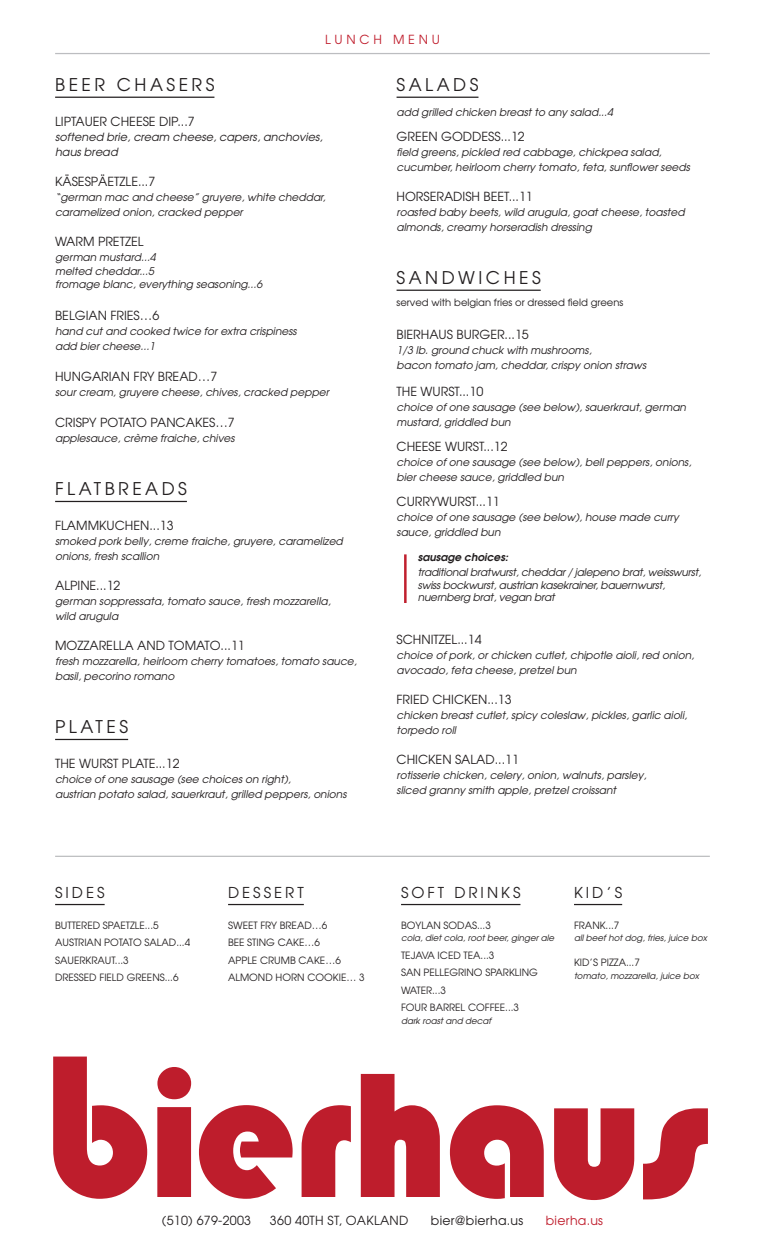
<style>
.page{position:relative;width:765px;height:1260px;background:#fff}
.page>*{position:absolute;margin:0;border:0;box-sizing:border-box;transform-origin:0 0}
.t1{font:17.5px "Avant Garde";letter-spacing:.2em;color:#231f20}
.t2{font:15px "Avant Garde";letter-spacing:.2em;color:#231f20}
.t3{font:12.5px "Avant Garde";color:#231f20}
.t4{font:12.5px "Avant Garde";letter-spacing:.02em;color:#231f20}
.t5{font:12.5px "Avant Garde";letter-spacing:.3em;color:#c01f2e}
.t6{font:12.5px "Avant Garde";letter-spacing:.02em;color:#c01f2e}
.t7{font:italic 11.25px/15px "Avant Garde";color:#231f20}
.t8{font:italic 10.62px/15px "Avant Garde";color:#231f20}
.t9{font:italic 10.62px/12.5px "Avant Garde";letter-spacing:-.02em;color:#231f20}
.t10{font:italic 600 10.62px "Avant Garde";color:#231f20}
.t11{font:10px/17.5px "Avant Garde";color:#231f20}
.t12{font:italic 8.75px "Avant Garde";color:#231f20}
</style>
<div class="page">
<svg style="left:53px;top:1057px;width:94px;height:142px"></svg>
<svg style="left:157px;top:1067px;width:34px;height:130px;background:#c53845"></svg>
<svg style="left:199px;top:1105px;width:94px;height:94px"></svg>
<svg style="left:302px;top:1105px;width:49px;height:92px"></svg>
<svg style="left:361px;top:1074px;width:79px;height:123px"></svg>
<svg style="left:450px;top:1105px;width:94px;height:94px"></svg>
<svg style="left:554px;top:1108px;width:80px;height:92px"></svg>
<svg style="left:643px;top:1108px;width:65px;height:91px"></svg>
<hr style="left:55px;top:97px;width:159px;height:1px;background:#231f20">
<hr style="left:55px;top:501px;width:132px;height:1px;background:#231f20">
<hr style="left:55px;top:739px;width:73px;height:1px;background:#231f20">
<hr style="left:397px;top:97px;width:81px;height:1px;background:#231f20">
<hr style="left:397px;top:290px;width:144px;height:1px;background:#231f20">
<hr style="left:55px;top:904px;width:50px;height:1px;background:#231f20">
<hr style="left:228px;top:904px;width:76px;height:1px;background:#231f20">
<hr style="left:401px;top:904px;width:119px;height:1px;background:#231f20">
<hr style="left:574px;top:904px;width:48px;height:1px;background:#231f20">
<hr style="left:55px;top:856px;width:655px;height:1px;background:#bcbdc0">
<hr style="left:55px;top:53px;width:655px;height:1px;background:#bcbdc0">
<hr style="left:404px;top:554px;width:3px;height:49px;background:#c01f2e">
<p class="t5" style="left:325px;top:32px;width:116px">LUNCH MENU</p>
<p class="t1" style="left:55px;top:74px;width:161px">BEER CHASERS</p>
<p class="t3" style="left:55px;top:114px;width:141px">LIPTAUER CHEESE DIP...7</p>
<p class="t7" style="left:55px;top:129px;width:269px">softened brie, cream cheese, capers, anchovies, haus bread</p>
<p class="t3" style="left:55px;top:174px;width:102px">KÄSESPÄETZLE...7</p>
<p class="t8" style="left:55px;top:189px;width:272px">“german mac and cheese” gruyere, white cheddar, caramelized onion, cracked pepper</p>
<p class="t3" style="left:55px;top:234px;width:90px">WARM PRETZEL</p>
<p class="t8" style="left:55px;top:249px;width:102px">german mustard...4</p>
<p class="t8" style="left:55px;top:263px;width:100px">melted cheddar...5</p>
<p class="t8" style="left:55px;top:277px;width:209px">fromage blanc, everything seasoning...6</p>
<p class="t3" style="left:55px;top:307px;width:106px">BELGIAN FRIES…6</p>
<p class="t8" style="left:55px;top:323px;width:243px">hand cut and cooked twice for extra crispiness</p>
<p class="t8" style="left:55px;top:338px;width:102px">add bier cheese...1</p>
<p class="t3" style="left:55px;top:369px;width:164px">HUNGARIAN FRY BREAD…7</p>
<p class="t8" style="left:55px;top:384px;width:275px">sour cream, gruyere cheese, chives, cracked pepper</p>
<p class="t3" style="left:55px;top:415px;width:181px">CRISPY POTATO PANCAKES…7</p>
<p class="t8" style="left:55px;top:431px;width:181px">applesauce, crème fraiche, chives</p>
<p class="t1" style="left:55px;top:478px;width:133px">FLATBREADS</p>
<p class="t3" style="left:55px;top:518px;width:120px">FLAMMKUCHEN...13</p>
<p class="t8" style="left:55px;top:534px;width:289px">smoked pork belly, creme fraiche, gruyere, caramelized onions, fresh scallion</p>
<p class="t3" style="left:55px;top:578px;width:67px">ALPINE...12</p>
<p class="t8" style="left:55px;top:594px;width:277px">german soppressata, tomato sauce, fresh mozzarella, wild arugula</p>
<p class="t3" style="left:55px;top:638px;width:191px">MOZZARELLA AND TOMATO...11</p>
<p class="t8" style="left:55px;top:654px;width:303px">fresh mozzarella, heirloom cherry tomatoes, tomato sauce, basil, pecorino romano</p>
<p class="t1" style="left:55px;top:716px;width:75px">PLATES</p>
<p class="t3" style="left:55px;top:756px;width:126px">THE WURST PLATE...12</p>
<p class="t8" style="left:55px;top:772px;width:293px">choice of one sausage (see choices on right),<br>austrian potato salad, sauerkraut, grilled peppers, onions</p>
<p class="t1" style="left:397px;top:74px;width:83px">SALADS</p>
<p class="t8" style="left:397px;top:104px;width:218px">add grilled chicken breast to any salad...4</p>
<p class="t3" style="left:397px;top:129px;width:130px">GREEN GODDESS...12</p>
<p class="t8" style="left:397px;top:144px;width:295px">field greens, pickled red cabbage, chickpea salad, cucumber, heirloom cherry tomato, feta, sunflower seeds</p>
<p class="t3" style="left:397px;top:189px;width:138px">HORSERADISH BEET...11</p>
<p class="t8" style="left:397px;top:204px;width:290px">roasted baby beets, wild arugula, goat cheese, toasted almonds, creamy horseradish dressing</p>
<p class="t1" style="left:397px;top:267px;width:146px">SANDWICHES</p>
<p class="t11" style="left:397px;top:294px;width:228px">served with belgian fries or dressed field greens</p>
<p class="t3" style="left:397px;top:327px;width:134px">BIERHAUS BURGER...15</p>
<p class="t8" style="left:397px;top:342px;width:251px">1/3 lb. ground chuck with mushrooms,<br>bacon tomato jam, cheddar, crispy onion straws</p>
<p class="t3" style="left:397px;top:384px;width:88px">THE WURST...10</p>
<p class="t8" style="left:397px;top:400px;width:291px">choice of one sausage (see below), sauerkraut, german mustard, griddled bun</p>
<p class="t3" style="left:397px;top:439px;width:113px">CHEESE WURST...12</p>
<p class="t8" style="left:397px;top:455px;width:296px">choice of one sausage (see below), bell peppers, onions, bier cheese sauce, griddled bun</p>
<p class="t3" style="left:397px;top:494px;width:105px">CURRYWURST...11</p>
<p class="t8" style="left:397px;top:510px;width:284px">choice of one sausage (see below), house made curry sauce, griddled bun</p>
<p class="t10" style="left:418px;top:551px;width:92px">sausage choices:</p>
<p class="t9" style="left:418px;top:566px;width:285px">traditional bratwurst, cheddar / jalepeno brat, weisswurst, swiss bockwurst, austrian kasekrainer, bauernwurst, nuernberg brat, vegan brat</p>
<p class="t3" style="left:397px;top:632px;width:87px">SCHNITZEL...14</p>
<p class="t8" style="left:397px;top:647px;width:299px">choice of pork, or chicken cutlet, chipotle aioli, red onion, avocado, feta cheese, pretzel bun</p>
<p class="t3" style="left:397px;top:692px;width:117px">FRIED CHICKEN...13</p>
<p class="t8" style="left:397px;top:707px;width:292px">chicken breast cutlet, spicy coleslaw, pickles, garlic aioli, torpedo roll</p>
<p class="t3" style="left:397px;top:752px;width:124px">CHICKEN SALAD...11</p>
<p class="t8" style="left:397px;top:767px;width:251px">rotisserie chicken, celery, onion, walnuts, parsley, sliced granny smith apple, pretzel croissant</p>
<p class="t2" style="left:55px;top:883px;width:51px">SIDES</p>
<p class="t11" style="left:55px;top:916px;width:105px">BUTTERED SPAETZLE...5</p>
<p class="t11" style="left:55px;top:934px;width:137px">AUSTRIAN POTATO SALAD...4</p>
<p class="t11" style="left:55px;top:951px;width:75px">SAUERKRAUT...3</p>
<p class="t11" style="left:55px;top:969px;width:125px">DRESSED FIELD GREENS...6</p>
<p class="t2" style="left:228px;top:883px;width:77px">DESSERT</p>
<p class="t11" style="left:228px;top:916px;width:101px">SWEET FRY BREAD…6</p>
<p class="t11" style="left:228px;top:934px;width:93px">BEE STING CAKE…6</p>
<p class="t11" style="left:228px;top:951px;width:114px">APPLE CRUMB CAKE…6</p>
<p class="t11" style="left:228px;top:969px;width:138px">ALMOND HORN COOKIE… 3</p>
<p class="t2" style="left:401px;top:883px;width:121px">SOFT DRINKS</p>
<p class="t11" style="left:401px;top:916px;width:91px">BOYLAN SODAS...3</p>
<p class="t12" style="left:401px;top:933px;width:155px">cola, diet cola, root beer, ginger ale</p>
<p class="t11" style="left:401px;top:946px;width:95px">TEJAVA ICED TEA...3</p>
<p class="t11" style="left:401px;top:964px;width:138px">SAN PELLEGRINO SPARKLING<br>WATER...3</p>
<p class="t11" style="left:401px;top:999px;width:120px">FOUR BARREL COFFEE...3</p>
<p class="t12" style="left:401px;top:1015px;width:92px">dark roast and decaf</p>
<p class="t2" style="left:574px;top:883px;width:50px">KID’S</p>
<p class="t11" style="left:574px;top:916px;width:47px">FRANK...7</p>
<p class="t12" style="left:574px;top:933px;width:134px">all beef hot dog, fries, juice box</p>
<p class="t11" style="left:574px;top:954px;width:67px">KID’S PIZZA...7</p>
<p class="t12" style="left:574px;top:970px;width:126px">tomato, mozzarella, juice box</p>
<p class="t4" style="left:162px;top:1212px;width:91px">(510) 679-2003</p>
<p class="t4" style="left:270px;top:1212px;width:140px">360 40TH ST, OAKLAND</p>
<p class="t4" style="left:431px;top:1212px;width:94px">bier@bierha.us</p>
<p class="t6" style="left:546px;top:1212px;width:59px">bierha.us</p>
</div>
